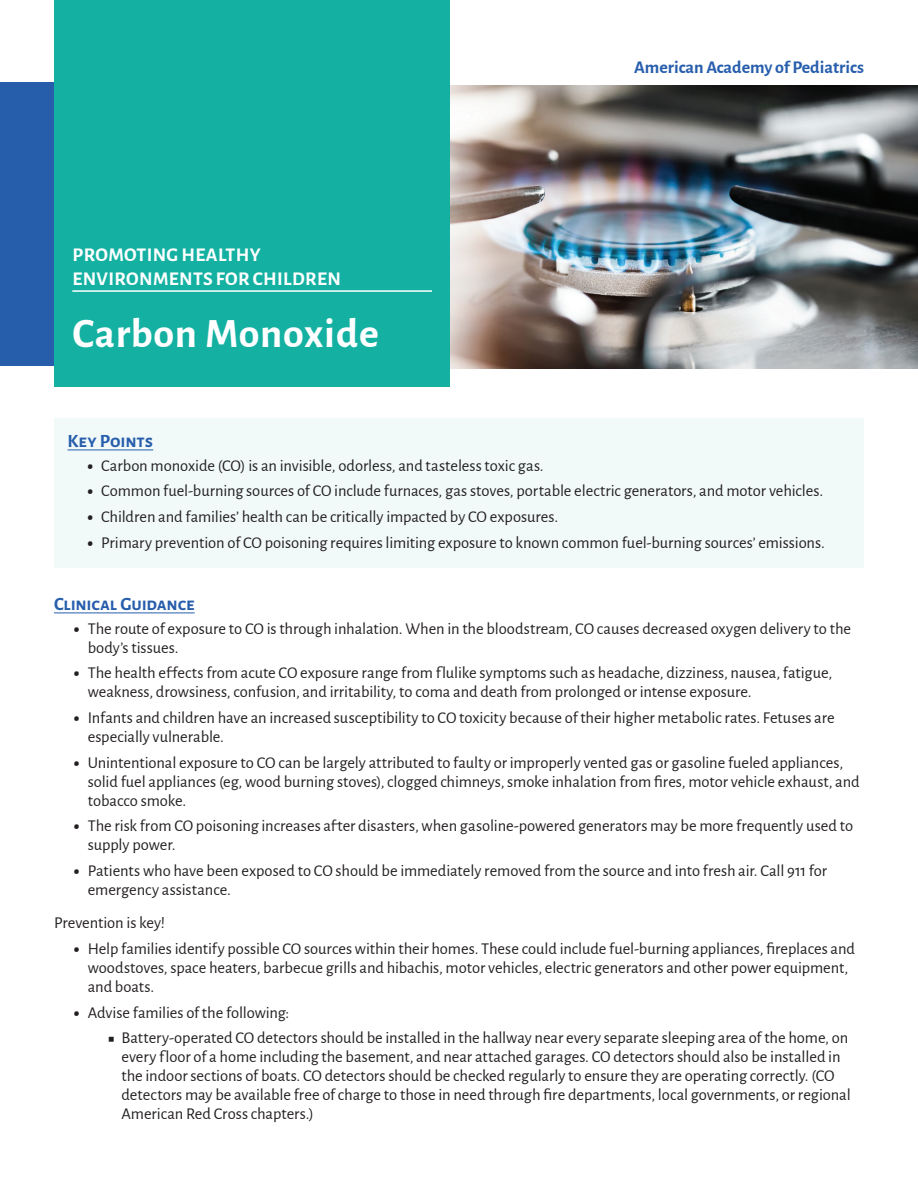
<style>
.page{position:relative;width:918px;height:1188px;background:#fff}
.page>*{position:absolute;margin:0;border:0;box-sizing:border-box;transform-origin:0 0}
.t1{font:700 42px "Alegreya Sans";letter-spacing:.015em;color:#fff}
.t2{font:700 19.5px/23.4px "Alegreya Sans";letter-spacing:.02em;color:#fff}
.t3{font:700 18.75px "Alegreya Sans";color:#275eac}
.t4{font:700 18px "Alegreya Sans";color:#275eac}
.t5{font:16.5px/18.9px "Alegreya Sans";letter-spacing:-.005em;color:#231f20}
.s1{font-weight:900}
</style>
<div class="page">
<img style="left:449px;top:85px;width:469px;height:284px">
<div style="left:54px;top:0;width:395px;height:387px;background:#14b1a3"></div>
<div style="left:0;top:82px;width:54px;height:284px;background:#275eac"></div>
<hr style="left:54px;top:613px;width:141px;height:1px;background:#275eac">
<div style="left:54px;top:418px;width:810px;height:150px;background:#f1f9f9"></div>
<hr style="left:68px;top:450px;width:85px;height:1px;background:#275eac">
<hr style="left:72px;top:290px;width:360px;height:2px;background:#fff">
<p class="t2" style="left:73px;top:242px;width:270px">PROMOTING HEALTHY<br>ENVIRONMENTS FOR CHILDREN</p>
<h1 class="t1" style="left:72px;top:302px;width:308px">Carbon Monoxide</h1>
<p class="t4" style="left:634px;top:54px;width:231px">American Academy of Pediatrics</p>
<p class="t3" style="left:68px;top:427px;width:87px">Key Points</p>
<p class="t5" style="left:88px;top:455px;width:458px"><span class="s1">•</span> Carbon monoxide (CO) is an invisible, odorless, and tasteless toxic gas.</p>
<p class="t5" style="left:88px;top:481px;width:737px"><span class="s1">•</span> Common fuel-burning sources of CO include furnaces, gas stoves, portable electric generators, and motor vehicles.</p>
<p class="t5" style="left:88px;top:506px;width:472px"><span class="s1">•</span> Children and families’ health can be critically impacted by CO exposures.</p>
<p class="t5" style="left:88px;top:532px;width:739px"><span class="s1">•</span> Primary prevention of CO poisoning requires limiting exposure to known common fuel-burning sources’ emissions.</p>
<p class="t3" style="left:54px;top:590px;width:142px">Clinical Guidance</p>
<p class="t5" style="left:88px;top:618px;width:765px;text-indent:-13px"><span class="s1">•</span> The route of exposure to CO is through inhalation. When in the bloodstream, CO causes decreased oxygen delivery to the body’s tissues.</p>
<p class="t5" style="left:88px;top:663px;width:746px;text-indent:-13px"><span class="s1">•</span> The health effects from acute CO exposure range from flulike symptoms such as headache, dizziness, nausea, fatigue, weakness, drowsiness, confusion, and irritability, to coma and death from prolonged or intense exposure.</p>
<p class="t5" style="left:88px;top:707px;width:749px;text-indent:-13px"><span class="s1">•</span> Infants and children have an increased susceptibility to CO toxicity because of their higher metabolic rates. Fetuses are especially vulnerable.</p>
<p class="t5" style="left:88px;top:752px;width:774px;text-indent:-13px"><span class="s1">•</span> Unintentional exposure to CO can be largely attributed to faulty or improperly vented gas or gasoline fueled appliances, solid fuel appliances (eg, wood burning stoves), clogged chimneys, smoke inhalation from fires, motor vehicle exhaust, and tobacco smoke.</p>
<p class="t5" style="left:88px;top:816px;width:767px;text-indent:-13px"><span class="s1">•</span> The risk from CO poisoning increases after disasters, when gasoline-powered generators may be more frequently used to supply power.</p>
<p class="t5" style="left:88px;top:860px;width:741px;text-indent:-13px"><span class="s1">•</span> Patients who have been exposed to CO should be immediately removed from the source and into fresh air. Call 911 for emergency assistance.</p>
<p class="t5" style="left:54px;top:913px;width:113px">Prevention is key!</p>
<p class="t5" style="left:88px;top:938px;width:769px;text-indent:-13px"><span class="s1">•</span> Help families identify possible CO sources within their homes. These could include fuel-burning appliances, fireplaces and woodstoves, space heaters, barbecue grills and hibachis, motor vehicles, electric generators and other power equipment, and boats.</p>
<p class="t5" style="left:74px;top:1002px;width:217px"><span class="s1">•</span> Advise families of the following:</p>
<p class="t5" style="left:121px;top:1028px;width:731px;text-indent:-13px"><span class="s1">■</span> Battery-operated CO detectors should be installed in the hallway near every separate sleeping area of the home, on every floor of a home including the basement, and near attached garages. CO detectors should also be installed in the indoor sections of boats. CO detectors should be checked regularly to ensure they are operating correctly. (CO detectors may be available free of charge to those in need through fire departments, local governments, or regional American Red Cross chapters.)</p>
</div>
